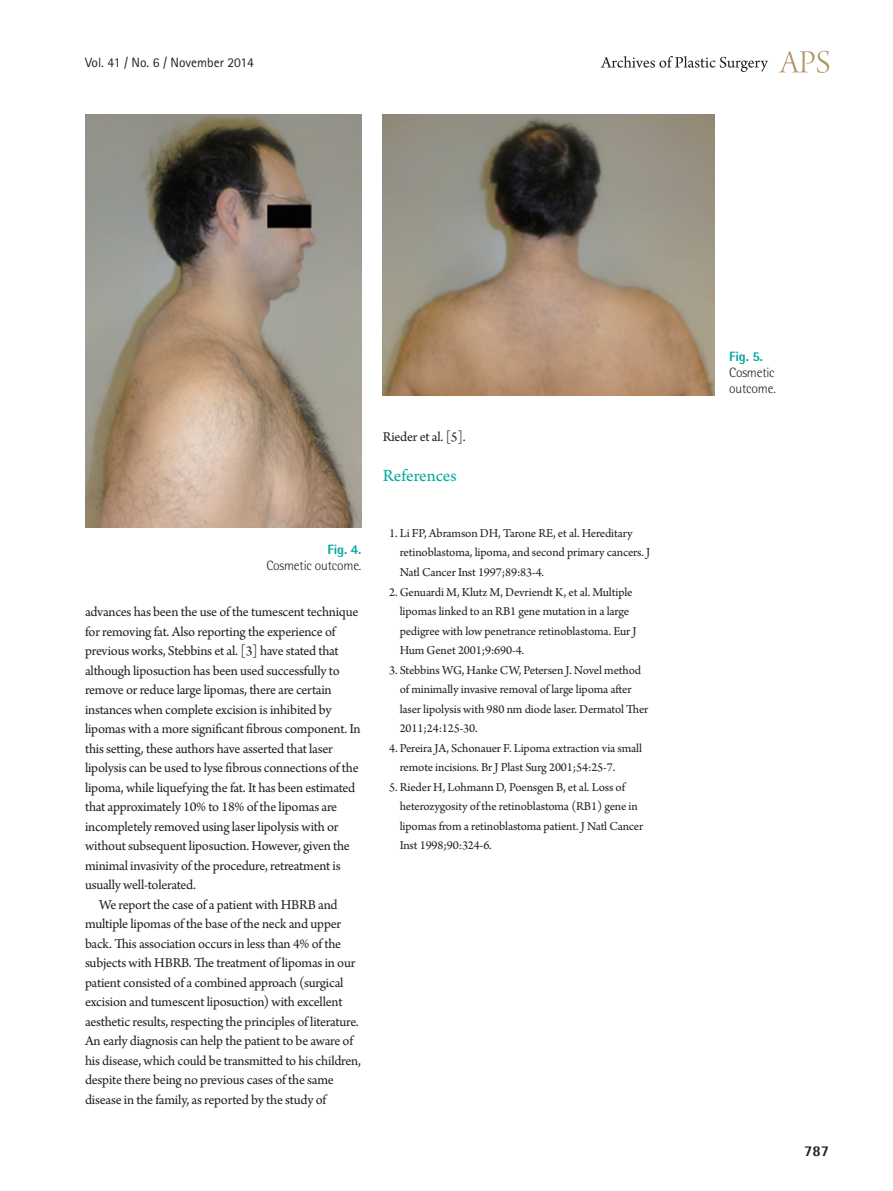
<style>
.page{position:relative;width:893px;height:1191px;background:#fff}
.page>*{position:absolute;margin:0;border:0;box-sizing:border-box;transform-origin:0 0}
.대제목{font:18px "Arno Pro";letter-spacing:-.005em;color:#00a99d}
.t1{font:800 15px "Rotis Semi Sans Std";color:#231f20}
.본문{font:14.25px/19.5px "Arno Pro";letter-spacing:-.015em;color:#231f20}
.표_그림_설명{font:300 13.5px/16.4px "Rotis Semi Sans Std";letter-spacing:-.015em;color:#231f20}
.t2{font:13.5px "Rotis Sans Serif Std";color:#231f20}
.참고문헌_1{font:12.75px/19.5px "Arno Pro";letter-spacing:-.01em;color:#231f20}
.s1{font-weight:800;color:#00a99d}
</style>
<div class="page">
<svg style="left:779px;top:51px;width:50px;height:22px"></svg>
<svg style="left:601px;top:56px;width:167px;height:16px"></svg>
<img style="left:383px;top:115px;width:331px;height:280px">
<img style="left:85px;top:115px;width:276px;height:412px">
<p class="t2" style="left:85px;top:54px;width:170px">Vol. 41 / No. 6 / November 2014</p>
<p class="표_그림_설명" style="left:266px;top:541px;width:96px;text-align:right"><span class="s1">Fig. 4.<br></span>Cosmetic outcome.</p>
<p class="본문" style="left:85px;top:603px;width:277px">advances has been the use of the tumescent technique for removing fat. Also reporting the experience of previous works, Stebbins et al. [3] have stated that although liposuction has been used successfully to remove or reduce large lipomas, there are certain instances when complete excision is inhibited by lipomas with a more significant fibrous component. In this setting, these authors have asserted that laser lipolysis can be used to lyse fibrous connections of the lipoma, while liquefying the fat. It has been estimated that approximately 10% to 18% of the lipomas are incompletely removed using laser lipolysis with or without subsequent liposuction. However, given the minimal invasivity of the procedure, retreatment is usually well-tolerated.</p>
<p class="본문" style="left:85px;top:895px;width:277px;text-indent:14px">We report the case of a patient with HBRB and multiple lipomas of the base of the neck and upper back. This association occurs in less than 4% of the subjects with HBRB. The treatment of lipomas in our patient consisted of a combined approach (surgical excision and tumescent liposuction) with excellent aesthetic results, respecting the principles of literature.<br>An early diagnosis can help the patient to be aware of his disease, which could be transmitted to his children, despite there being no previous cases of the same disease in the family, as reported by the study of</p>
<p class="본문" style="left:383px;top:427px;width:84px">Rieder et al. [5].</p>
<p class="대제목" style="left:383px;top:465px;width:75px">References</p>
<p class="참고문헌_1" style="left:400px;top:524px;width:252px;text-indent:-11px">1. Li FP, Abramson DH, Tarone RE, et al. Hereditary retinoblastoma, lipoma, and second primary cancers. J<br>Natl Cancer Inst 1997;89:83-4.</p>
<p class="참고문헌_1" style="left:400px;top:582px;width:238px;text-indent:-11px">2. Genuardi M, Klutz M, Devriendt K, et al. Multiple lipomas linked to an RB1 gene mutation in a large pedigree with low penetrance retinoblastoma. Eur J Hum Genet 2001;9:690-4.</p>
<p class="참고문헌_1" style="left:400px;top:660px;width:250px;text-indent:-11px">3. Stebbins WG, Hanke CW, Petersen J. Novel method of minimally invasive removal of large lipoma after laser lipolysis with 980 nm diode laser. Dermatol Ther 2011;24:125-30.</p>
<p class="참고문헌_1" style="left:400px;top:738px;width:244px;text-indent:-11px">4. Pereira JA, Schonauer F. Lipoma extraction via small remote incisions. Br J Plast Surg 2001;54:25-7.</p>
<p class="참고문헌_1" style="left:400px;top:777px;width:245px;text-indent:-11px">5. Rieder H, Lohmann D, Poensgen B, et al. Loss of heterozygosity of the retinoblastoma (RB1) gene in lipomas from a retinoblastoma patient. J Natl Cancer Inst 1998;90:324-6.</p>
<p class="표_그림_설명" style="left:729px;top:348px;width:48px"><span class="s1">Fig. 5.<br></span>Cosmetic outcome.</p>
<p class="t1" style="left:804px;top:1141px;width:27px">787</p>
</div>
